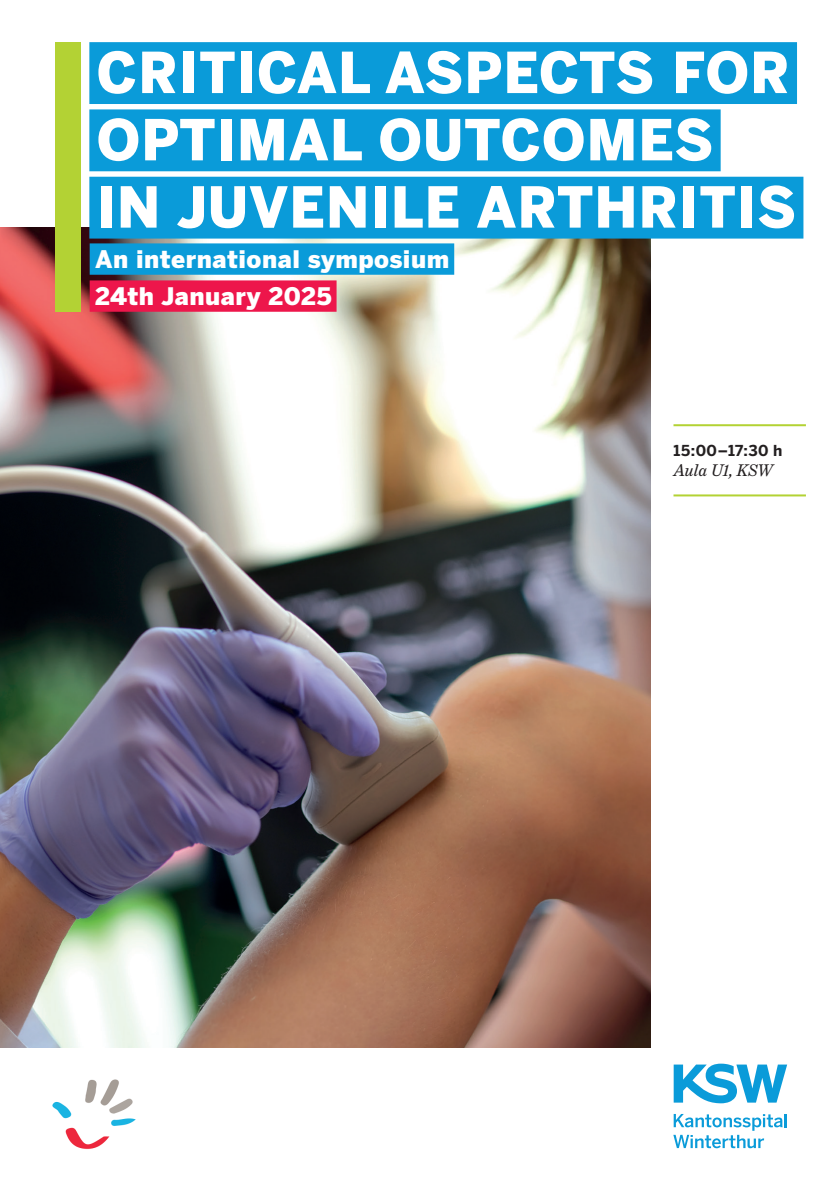
<style>
.page{position:relative;width:840px;height:1191px;background:#fff}
.page>*{position:absolute;margin:0;border:0;box-sizing:border-box;transform-origin:0 0}
.t1{font:900 56px/67.2px "Benton Sans";letter-spacing:.02em;color:#fff}
.t2{font:900 24px/37px "Benton Sans";letter-spacing:.02em;color:#fff}
.t3{font:italic 17px "Benton Modern";letter-spacing:.005em;color:#231f20}
.t4{font:700 15px "Benton Sans";letter-spacing:.035em;color:#231f20}
</style>
<div class="page">
<img style="left:0;top:227px;width:650px;height:820px">
<div style="left:55px;top:43px;width:25px;height:269px;background:#b3d234"></div>
<div style="left:89px;top:42px;width:707px;height:62px;background:#0a9bd9"></div>
<div style="left:89px;top:109px;width:631px;height:62px;background:#0a9bd9"></div>
<div style="left:89px;top:177px;width:714px;height:61px;background:#0a9bd9"></div>
<div style="left:90px;top:243px;width:364px;height:32px;background:#0a9bd9"></div>
<div style="left:90px;top:280px;width:246px;height:32px;background:#ed164b"></div>
<hr style="left:673px;top:424px;width:132px;height:2px;background:#b3d234">
<hr style="left:673px;top:494px;width:132px;height:2px;background:#b3d234">
<svg style="left:673px;top:1114px;width:113px;height:34px"></svg>
<svg style="left:673px;top:1063px;width:113px;height:40px"></svg>
<img style="left:52px;top:1079px;width:84px;height:70px">
<p class="t1" style="left:96px;top:40px;width:700px">CRITICAL ASPECTS FOR<br>OPTIMAL OUTCOMES<br>IN JUVENILE ARTHRITIS</p>
<p class="t2" style="left:95px;top:241px;width:355px">An international symposium<br>24th January 2025</p>
<p class="t4" style="left:673px;top:441px;width:110px">15:00–17:30 h</p>
<p class="t3" style="left:673px;top:461px;width:101px">Aula U1, KSW</p>
</div>
